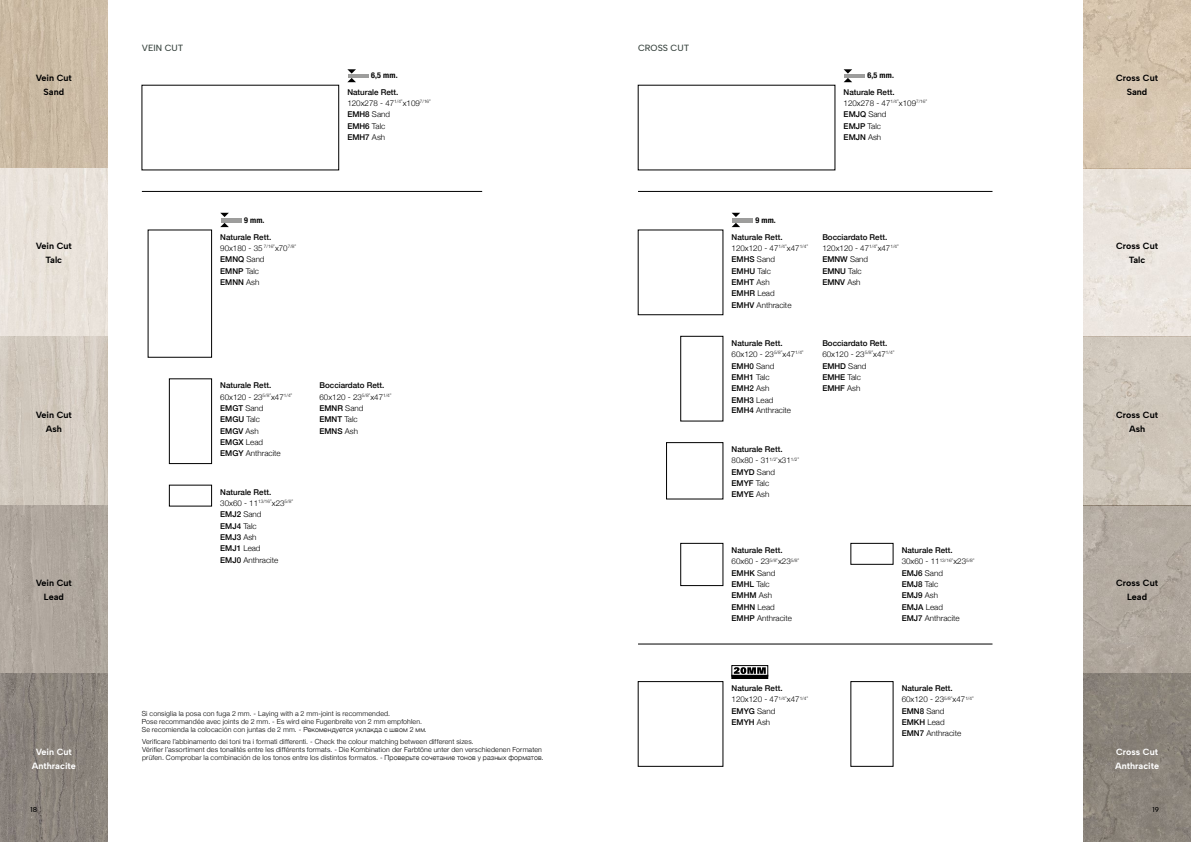
<style>
.page{position:relative;width:1191px;height:842px;background:#fff}
.page>*{position:absolute;margin:0;border:0;box-sizing:border-box;transform-origin:0 0}
.t1{font:700 9px/14px "Albert Sans";color:#000;text-align:center}
.t2{font:700 9px/14px "Albert Sans";color:#fff;text-align:center}
.t3{font:500 9px "Albert Sans";color:#3a4540}
.t4{font:300 8px/11.3px "Helvetica Neue";color:#000}
.t5{font:500 8px/11.3px "Helvetica Neue";color:#000}
.t6{font:700 condensed 8px "Helvetica Neue";letter-spacing:.02em;color:#000}
.t7{font:300 7px/8px "Helvetica Neue";letter-spacing:.02em;color:#000}
.t8{font:500 7px "Albert Sans";color:#000}
.s1{font-weight:300}
.s2{font-weight:500}
</style>
<div class="page">
<img style="left:0;top:0;width:108px;height:842px">
<img style="left:1083px;top:0;width:108px;height:842px">
<hr style="left:142px;top:191px;width:340px;height:1px;background:#000">
<hr style="left:638px;top:191px;width:354px;height:1px;background:#000">
<hr style="left:638px;top:644px;width:354px;height:1px;background:#000">
<div style="left:148px;top:230px;width:64px;height:127px;border:1px solid #000"></div>
<hr style="left:221px;top:218px;width:20px;height:4px;background:#9d9d9c">
<svg style="left:220px;top:213px;width:9px;height:4px"></svg>
<svg style="left:220px;top:223px;width:9px;height:4px"></svg>
<hr style="left:732px;top:218px;width:21px;height:4px;background:#9d9d9c">
<svg style="left:732px;top:213px;width:8px;height:4px"></svg>
<svg style="left:732px;top:223px;width:8px;height:4px"></svg>
<div style="left:169px;top:379px;width:43px;height:85px;border:1px solid #000"></div>
<div style="left:680px;top:336px;width:43px;height:85px;border:1px solid #000"></div>
<div style="left:731px;top:665px;width:37px;height:11px;border:1px solid #000"></div>
<div style="left:731px;top:675px;width:37px;height:4px;border:1px solid #000"></div>
<svg style="left:734px;top:667px;width:32px;height:7px"></svg>
<div style="left:169px;top:485px;width:43px;height:21px;border:1px solid #000"></div>
<div style="left:666px;top:442px;width:57px;height:57px;border:1px solid #000"></div>
<div style="left:680px;top:543px;width:43px;height:43px;border:1px solid #000"></div>
<div style="left:850px;top:543px;width:43px;height:21px;border:1px solid #000"></div>
<hr style="left:348px;top:74px;width:21px;height:3px;background:#9d9d9c">
<svg style="left:347px;top:69px;width:9px;height:13px"></svg>
<hr style="left:844px;top:74px;width:21px;height:3px;background:#9d9d9c">
<svg style="left:843px;top:69px;width:9px;height:13px"></svg>
<p class="t3" style="left:142px;top:42px;width:43px">VEIN CUT</p>
<p class="t3" style="left:638px;top:42px;width:53px">CROSS CUT</p>
<p class="t1" style="left:36px;top:71px;width:38px">Vein Cut<br>Sand</p>
<p class="t6" style="left:371px;top:68px;width:28px">6,5 mm.</p>
<p class="t5" style="left:347px;top:85px;width:85px">Naturale Rett.<br><span class="s1">120x278 - 47</span><sup>1/4”</sup><span class="s1">x109</span><sup>7/16”<br></sup>EMH8 <span class="s1">Sand<br></span>EMH6 <span class="s1">Talc<br></span>EMH7 <span class="s1">Ash</span></p>
<p class="t6" style="left:867px;top:68px;width:28px">6,5 mm.</p>
<p class="t5" style="left:843px;top:85px;width:85px">Naturale Rett.<br><span class="s1">120x278 - 47</span><sup>1/4”</sup><span class="s1">x109</span><sup>7/16”<br></sup>EMJQ <span class="s1">Sand<br></span>EMJP <span class="s1">Talc<br></span>EMJN <span class="s1">Ash</span></p>
<p class="t1" style="left:1116px;top:71px;width:43px">Cross Cut<br>Sand</p>
<p class="t1" style="left:36px;top:239px;width:38px">Vein Cut<br>Talc</p>
<p class="t6" style="left:244px;top:214px;width:22px">9 mm.</p>
<p class="t5" style="left:220px;top:230px;width:77px">Naturale Rett.<br><span class="s1">90x180 - 35</span> <sup>7/16”</sup><span class="s1">x70</span><sup>7/8”<br></sup>EMNQ <span class="s1">Sand<br></span>EMNP <span class="s1">Talc<br></span>EMNN <span class="s1">Ash</span></p>
<p class="t6" style="left:755px;top:214px;width:22px">9 mm.</p>
<p class="t4" style="left:731px;top:230px;width:78px"><span class="s2">Naturale Rett.<br></span>120x120 - 47<sup>1/4”</sup>x47<sup>1/4”<br></sup><span class="s2">EMHS</span> Sand<br><span class="s2">EMHU</span> Talc<br><span class="s2">EMHT</span> Ash<br><span class="s2">EMHR</span> Lead<br><span class="s2">EMHV</span> Anthracite</p>
<p class="t5" style="left:822px;top:230px;width:78px">Bocciardato Rett.<br><span class="s1">120x120 - 47</span><sup>1/4”</sup><span class="s1">x47</span><sup>1/4”<br></sup>EMNW <span class="s1">Sand<br></span>EMNU <span class="s1">Talc<br></span>EMNV <span class="s1">Ash</span></p>
<p class="t1" style="left:1116px;top:239px;width:43px">Cross Cut<br>Talc</p>
<p class="t1" style="left:36px;top:408px;width:38px">Vein Cut<br>Ash</p>
<p class="t1" style="left:36px;top:576px;width:38px">Vein Cut<br>Lead</p>
<p class="t4" style="left:220px;top:379px;width:74px"><span class="s2">Naturale Rett.<br></span>60x120 - 23<sup>5/8”</sup>x47<sup>1/4”<br></sup><span class="s2">EMGT</span> Sand<br><span class="s2">EMGU</span> Talc<br><span class="s2">EMGV</span> Ash<br><span class="s2">EMGX</span> Lead<br><span class="s2">EMGY</span> Anthracite</p>
<p class="t5" style="left:319px;top:379px;width:74px">Bocciardato Rett.<br><span class="s1">60x120 - 23</span><sup>5/8”</sup><span class="s1">x47</span><sup>1/4”<br></sup>EMNR <span class="s1">Sand<br></span>EMNT <span class="s1">Talc<br></span>EMNS <span class="s1">Ash</span></p>
<p class="t4" style="left:220px;top:486px;width:74px"><span class="s2">Naturale Rett.<br></span>30x60 - 11<sup>13/16”</sup>x23<sup>5/8”<br></sup><span class="s2">EMJ2</span> Sand<br><span class="s2">EMJ4</span> Talc<br><span class="s2">EMJ3</span> Ash<br><span class="s2">EMJ1</span> Lead<br><span class="s2">EMJ0</span> Anthracite</p>
<p class="t4" style="left:731px;top:337px;width:74px"><span class="s2">Naturale Rett.<br></span>60x120 - 23<sup>5/8”</sup>x47<sup>1/4”<br></sup><span class="s2">EMH0</span> Sand<br><span class="s2">EMH1</span> Talc<br><span class="s2">EMH2</span> Ash<br><span class="s2">EMH3</span> Lead<br><span class="s2">EMH4</span> Anthracite</p>
<p class="t5" style="left:822px;top:337px;width:74px">Bocciardato Rett.<br><span class="s1">60x120 - 23</span><sup>5/8”</sup><span class="s1">x47</span><sup>1/4”<br></sup>EMHD <span class="s1">Sand<br></span>EMHE <span class="s1">Talc<br></span>EMHF <span class="s1">Ash</span></p>
<p class="t5" style="left:731px;top:443px;width:69px">Naturale Rett.<br><span class="s1">80x80 - 31</span><sup>1/2”</sup><span class="s1">x31</span><sup>1/2”<br></sup>EMYD <span class="s1">Sand<br></span>EMYF <span class="s1">Talc<br></span>EMYE <span class="s1">Ash</span></p>
<p class="t4" style="left:731px;top:544px;width:69px"><span class="s2">Naturale Rett.<br></span>60x60 - 23<sup>5/8”</sup>x23<sup>5/8”<br></sup><span class="s2">EMHK</span> Sand<br><span class="s2">EMHL</span> Talc<br><span class="s2">EMHM</span> Ash<br><span class="s2">EMHN</span> Lead<br><span class="s2">EMHP</span> Anthracite</p>
<p class="t4" style="left:901px;top:544px;width:74px"><span class="s2">Naturale Rett.<br></span>30x60 - 11<sup>13/16”</sup>x23<sup>5/8”<br></sup><span class="s2">EMJ6</span> Sand<br><span class="s2">EMJ8</span> Talc<br><span class="s2">EMJ9</span> Ash<br><span class="s2">EMJA</span> Lead<br><span class="s2">EMJ7</span> Anthracite</p>
<p class="t1" style="left:1116px;top:408px;width:43px">Cross Cut<br>Ash</p>
<p class="t1" style="left:1116px;top:576px;width:43px">Cross Cut<br>Lead</p>
<p class="t2" style="left:32px;top:745px;width:46px">Vein Cut<br>Anthracite</p>
<p class="t7" style="left:142px;top:709px;width:287px">Si consiglia la posa con fuga 2 mm. - Laying with a 2 mm-joint is recommended.<br>Pose recommandée avec joints de 2 mm. - Es wird eine Fugenbreite von 2 mm empfohlen.<br>Se recomienda la colocación con juntas de 2 mm. - Рекомендуется уклакда с швом 2 мм.</p>
<p class="t7" style="left:142px;top:737px;width:403px">Verificare l’abbinamento dei toni tra i formati differenti. - Check the colour matching between different sizes.<br>Vérifier l’assortiment des tonalités entre les différents formats. - Die Kombination der Farbtöne unter den verschiedenen Formaten prüfen. Comprobar la combinación de los tonos entre los distintos formatos. - Проверьте сочетание тонов у разных форматов.</p>
<p class="t5" style="left:731px;top:682px;width:78px">Naturale Rett.<br><span class="s1">120x120 - 47</span><sup>1/4”</sup><span class="s1">x47</span><sup>1/4”<br></sup>EMYG <span class="s1">Sand<br></span>EMYH <span class="s1">Ash</span></p>
<p class="t4" style="left:901px;top:682px;width:74px"><span class="s2">Naturale Rett.<br></span>60x120 - 23<sup>5/8”</sup>x47<sup>1/4”<br></sup><span class="s2">EMN8</span> Sand<br><span class="s2">EMKH</span> Lead<br><span class="s2">EMN7</span> Anthracite</p>
<p class="t2" style="left:1115px;top:745px;width:46px;text-align:left">Cross Cut<br>Anthracite</p>
<p class="t8" style="left:30px;top:805px;width:8px">18</p>
<p class="t8" style="left:1152px;top:805px;width:8px">19</p>
</div>
